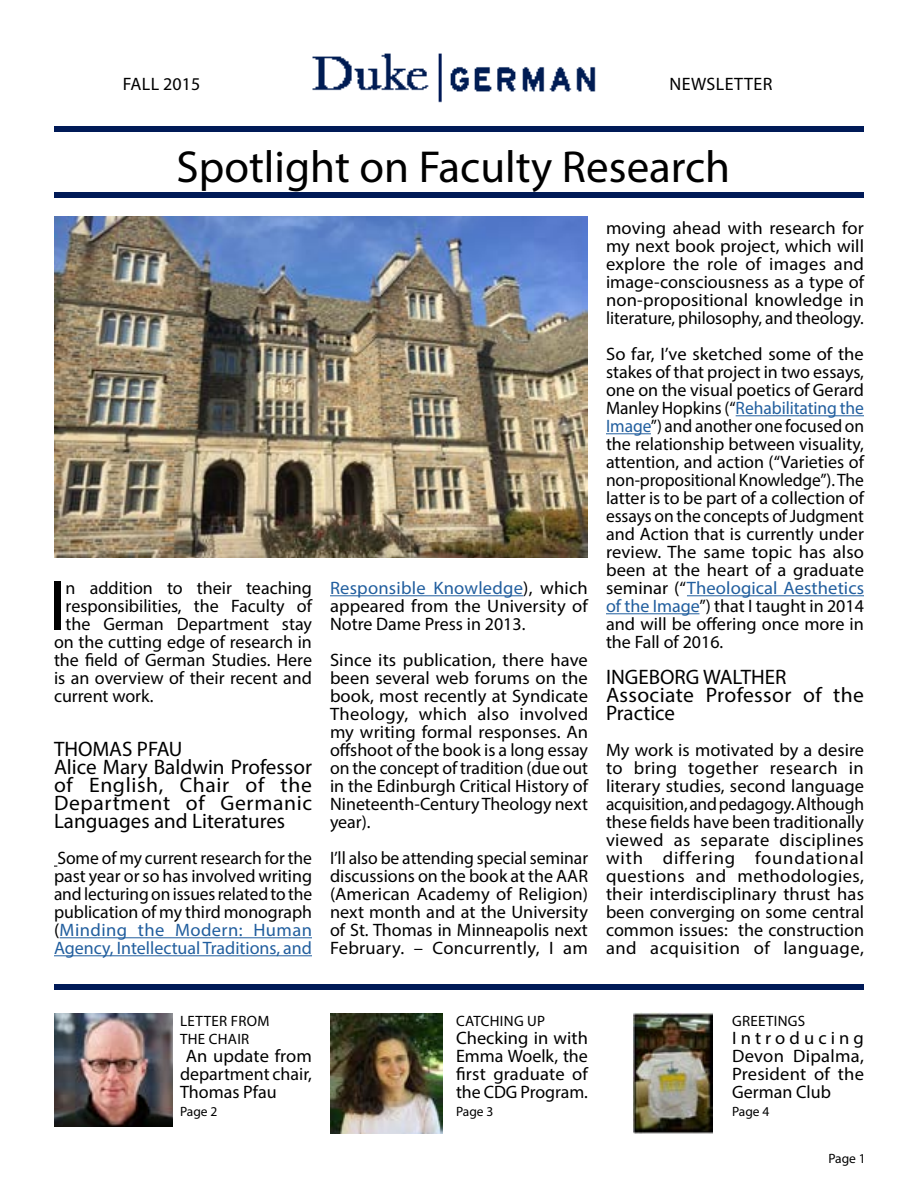
<style>
.page{position:relative;width:918px;height:1188px;background:#fff}
.page>*{position:absolute;margin:0;border:0;box-sizing:border-box;transform-origin:0 0}
.t1{font:71.4px "Myriad Pro";color:#000}
.t2{font:45px "Myriad Pro";color:#000}
.t3{font:21px/18px "Myriad Pro";color:#000}
.t4{font:18px/18px "Myriad Pro";color:#000;text-align:justify}
.t5{font:18px "Myriad Pro";letter-spacing:.02em;color:#000}
.t6{font:15px/18px "Myriad Pro";letter-spacing:.02em;color:#000}
.t7{font:13.5px "Myriad Pro";color:#000}
.s1{color:#215e9e}
</style>
<div class="page">
<img style="left:312px;top:53px;width:284px;height:50px">
<div style="left:54px;top:126px;width:810px;height:6px;background:#001a57"></div>
<div style="left:54px;top:192px;width:810px;height:6px;background:#001a57"></div>
<div style="left:54px;top:984px;width:810px;height:6px;background:#001a57"></div>
<img style="left:54px;top:216px;width:534px;height:342px">
<img style="left:54px;top:1013px;width:118px;height:114px">
<img style="left:330px;top:1013px;width:113px;height:121px">
<img style="left:634px;top:1012px;width:79px;height:122px">
<hr style="left:60px;top:937px;width:252px;height:1px;background:#215e9e">
<hr style="left:54px;top:955px;width:258px;height:1px;background:#215e9e">
<hr style="left:330px;top:595px;width:193px;height:1px;background:#215e9e">
<hr style="left:736px;top:415px;width:128px;height:1px;background:#215e9e">
<hr style="left:606px;top:433px;width:45px;height:1px;background:#215e9e">
<hr style="left:687px;top:595px;width:177px;height:1px;background:#215e9e">
<hr style="left:606px;top:613px;width:94px;height:1px;background:#215e9e">
<p class="t4" style="left:123px;top:75px;width:79px">FALL 2015</p>
<p class="t5" style="left:669px;top:73px;width:104px">NEWSLETTER</p>
<h2 class="t2" style="left:177px;top:139px;width:555px">Spotlight on Faculty Research</h2>
<h1 class="t1" style="left:49px;top:562px;width:19px">I</h1>
<p class="t4" style="left:66px;top:579px;width:248px">n addition to their teaching</p>
<p class="t4" style="left:66px;top:597px;width:248px">responsibilities, the Faculty of</p>
<p class="t4" style="left:66px;top:615px;width:248px">the German Department stay</p>
<p class="t4" style="left:54px;top:633px;width:259px">on the cutting edge of research in</p>
<p class="t4" style="left:54px;top:651px;width:260px">the field of German Studies. Here</p>
<p class="t4" style="left:54px;top:669px;width:260px">is an overview of their recent and</p>
<p class="t4" style="left:54px;top:687px;width:101px">current work.</p>
<p class="t3" style="left:54px;top:740px;width:260px">THOMAS PFAU<br>Alice Mary Baldwin Professor of English, Chair of the<br>Department of Germanic<br>Languages and Literatures</p>
<p class="t4" style="left:54px;top:849px;width:260px">Some of my current research for the past year or so has involved writing and lecturing on issues related to the publication of my third monograph (<span class="s1">Minding the Modern: Human Agency, Intellectual Traditions, and</span></p>
<p class="t4" style="left:330px;top:579px;width:259px"><span class="s1">Responsible Knowledge</span>), which appeared from the University of Notre Dame Press in 2013.</p>
<p class="t4" style="left:330px;top:651px;width:260px">Since its publication, there have been several web forums on the book, most recently at Syndicate Theology, which also involved my writing formal responses. An offshoot of the book is a long essay on the concept of tradition (due out in the Edinburgh Critical History of Nineteenth-Century Theology next year).</p>
<p class="t4" style="left:330px;top:849px;width:260px">I’ll also be attending special seminar discussions on the book at the AAR (American Academy of Religion) next month and at the University of St. Thomas in Minneapolis next February. – Concurrently, I am</p>
<p class="t4" style="left:606px;top:219px;width:260px">moving ahead with research for my next book project, which will explore the role of images and image-consciousness as a type of non-propositional knowledge in literature, philosophy, and theology.</p>
<p class="t4" style="left:606px;top:345px;width:260px">So far, I’ve sketched some of the stakes of that project in two essays, one on the visual poetics of Gerard Manley Hopkins (“<span class="s1">Rehabilitating the Image</span>”) and another one focused on the relationship between visuality, attention, and action (“Varieties of non-propositional Knowledge”). The latter is to be part of a collection of essays on the concepts of Judgment and Action that is currently under review. The same topic has also been at the heart of a graduate seminar (“<span class="s1">Theological Aesthetics of the Image</span>”) that I taught in 2014 and will be offering once more in the Fall of 2016.</p>
<p class="t3" style="left:606px;top:668px;width:260px">INGEBORG WALTHER<br>Associate Professor of the<br>Practice</p>
<p class="t4" style="left:606px;top:741px;width:260px">My work is motivated by a desire to bring together research in literary studies, second language acquisition, and pedagogy. Although these fields have been traditionally viewed as separate disciplines with differing foundational questions and methodologies, their interdisciplinary thrust has been converging on some central common issues: the construction and acquisition of language,</p>
<p class="t6" style="left:180px;top:1012px;width:91px">LETTER FROM<br>THE CHAIR</p>
<p class="t4" style="left:180px;top:1047px;width:133px;text-indent:6px">An update from department chair, Thomas Pfau</p>
<p class="t7" style="left:180px;top:1103px;width:39px">Page 2</p>
<p class="t6" style="left:456px;top:1012px;width:91px">CATCHING UP</p>
<p class="t4" style="left:456px;top:1029px;width:134px">Checking in with Emma Woelk, the first graduate of the CDG Program.</p>
<p class="t7" style="left:456px;top:1103px;width:39px">Page 3</p>
<p class="t6" style="left:732px;top:1012px;width:75px">GREETINGS</p>
<p class="t4" style="left:732px;top:1029px;width:134px">Introducing Devon Dipalma, President of the German Club</p>
<p class="t7" style="left:732px;top:1103px;width:39px">Page 4</p>
<p class="t7" style="left:828px;top:1150px;width:39px">Page 1</p>
</div>
